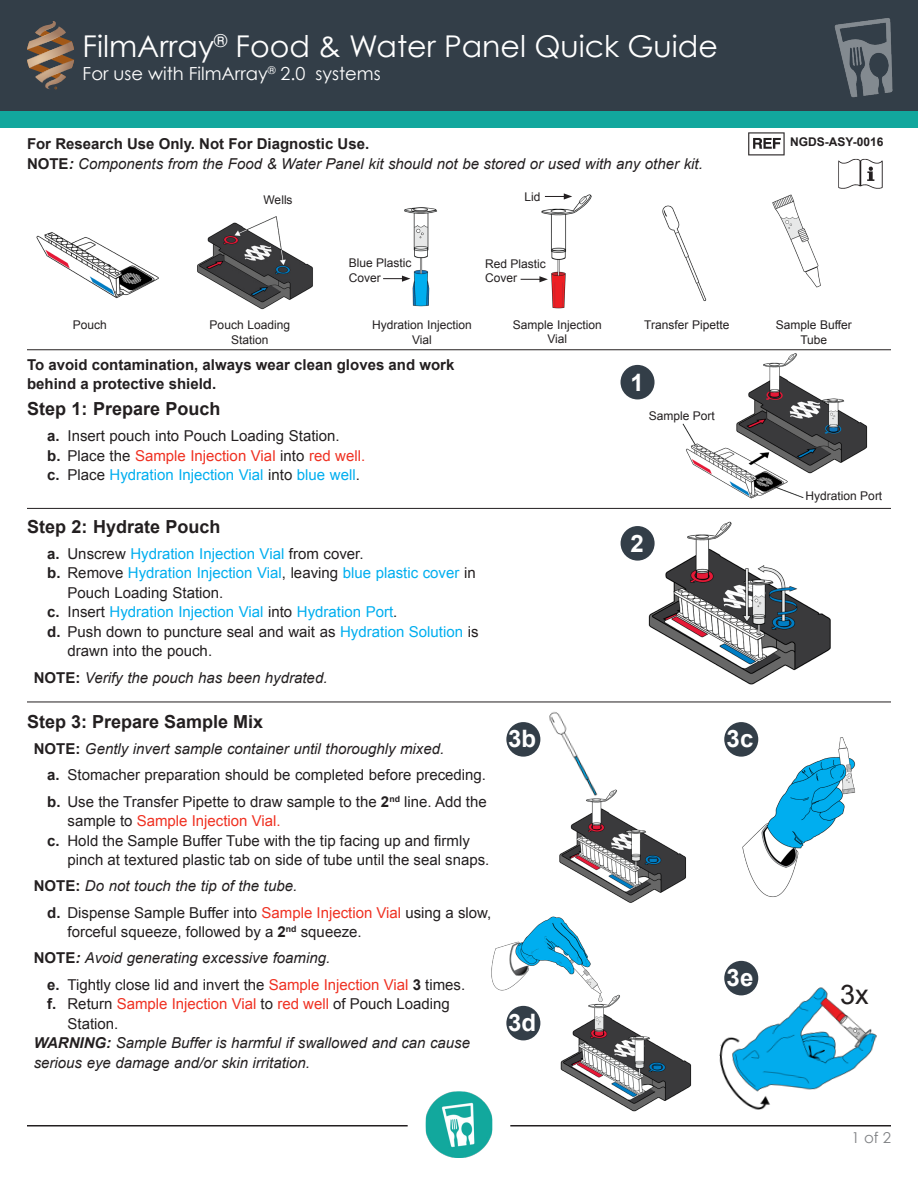
<style>
.page{position:relative;width:918px;height:1188px;background:#fff}
.page>*{position:absolute;margin:0;border:0;box-sizing:border-box;transform-origin:0 0}
.t1{font:30px "Century Gothic";color:#fff}
.t2{font:27px "Arial";color:#231f20}
.t3{font:700 24px "Arial";color:#fff}
.t4{font:700 18px "Arial";color:#231f20}
.t5{font:18px "Century Gothic";color:#fff}
.t6{font:15px/19.5px "Arial";color:#231f20}
.t7{font:italic 15px/19.5px "Arial";color:#231f20}
.t8{font:15px/19.5px "Arial";color:#00aeef}
.t9{font:700 15px/19.5px "Arial";color:#231f20}
.t10{font:15px "Arial";color:#ef3122}
.t11{font:15px "Century Gothic";color:#808285}
.t12{font:12px "Arial";color:#231f20}
.t13{font:700 12px "Arial";color:#231f20}
.s1{font-weight:700;font-style:normal}
.s2{font-weight:700}
.s3{font-weight:700;color:#231f20}
.s4{color:#231f20}
.s5{color:#00aeef}
.s6{color:#ef3122}
</style>
<div class="page">
<img style="left:662px;top:205px;width:45px;height:97px">
<img style="left:749px;top:132px;width:36px;height:23px">
<img style="left:724px;top:733px;width:132px;height:164px">
<img style="left:559px;top:825px;width:127px;height:78px">
<img style="left:506px;top:701px;width:132px;height:124px">
<img style="left:650px;top:350px;width:230px;height:158px">
<img style="left:638px;top:521px;width:203px;height:181px">
<img style="left:491px;top:916px;width:107px;height:75px">
<img style="left:555px;top:985px;width:146px;height:142px">
<img style="left:197px;top:216px;width:116px;height:94px">
<img style="left:402px;top:207px;width:35px;height:100px">
<img style="left:772px;top:185px;width:102px;height:103px">
<img style="left:36px;top:232px;width:123px;height:67px">
<img style="left:839px;top:159px;width:44px;height:29px">
<hr style="left:27px;top:349px;width:864px;height:1px;background:#231f20">
<hr style="left:27px;top:508px;width:864px;height:1px;background:#231f20">
<hr style="left:27px;top:702px;width:864px;height:1px;background:#231f20">
<hr style="left:27px;top:1125px;width:864px;height:1px;background:#231f20">
<svg style="left:399px;top:1091px;width:120px;height:67px"></svg>
<div style="left:506px;top:722px;width:34px;height:35px;background:#333e48;border-radius:50%"></div>
<div style="left:621px;top:365px;width:34px;height:34px;background:#333e48;border-radius:50%"></div>
<div style="left:621px;top:526px;width:34px;height:35px;background:#333e48;border-radius:50%"></div>
<div style="left:506px;top:1006px;width:34px;height:34px;background:#333e48;border-radius:50%"></div>
<div style="left:724px;top:722px;width:34px;height:35px;background:#333e48;border-radius:50%"></div>
<div style="left:724px;top:961px;width:34px;height:34px;background:#333e48;border-radius:50%"></div>
<svg style="left:383px;top:276px;width:27px;height:6px"></svg>
<img style="left:520px;top:194px;width:72px;height:115px">
<div style="left:0;top:0;width:918px;height:111px;background:#333e48"></div>
<img style="left:834px;top:18px;width:59px;height:80px">
<svg style="left:27px;top:21px;width:47px;height:68px"></svg>
<div style="left:0;top:111px;width:918px;height:17px;background:#12a79d"></div>
<img style="left:714px;top:964px;width:168px;height:163px">
<svg style="left:545px;top:193px;width:27px;height:7px"></svg>
<svg style="left:521px;top:276px;width:27px;height:6px"></svg>
<h1 class="t1" style="left:83px;top:28px;width:637px">FilmArray<sup>®</sup> Food &amp; Water Panel Quick Guide</h1>
<p class="t5" style="left:83px;top:63px;width:300px">For use with FilmArray<sup>®</sup> 2.0 systems</p>
<p class="t9" style="left:27px;top:135px;width:344px">For Research Use Only. Not For Diagnostic Use.</p>
<p class="t7" style="left:27px;top:154px;width:677px"><span class="s1">NOTE</span><span class="s2">:</span> Components from the Food &amp; Water Panel kit should not be stored or used with any other kit.</p>
<p class="t12" style="left:264px;top:192px;width:31px">Wells</p>
<p class="t12" style="left:525px;top:189px;width:18px">Lid</p>
<p class="t12" style="left:349px;top:255px;width:64px">Blue Plastic</p>
<p class="t12" style="left:349px;top:270px;width:34px">Cover</p>
<p class="t12" style="left:485px;top:256px;width:62px">Red Plastic</p>
<p class="t12" style="left:485px;top:270px;width:34px">Cover</p>
<p class="t12" style="left:73px;top:317px;width:36px">Pouch</p>
<p class="t12" style="left:210px;top:317px;width:82px">Pouch Loading</p>
<p class="t12" style="left:231px;top:332px;width:39px">Station</p>
<p class="t12" style="left:372px;top:317px;width:101px">Hydration Injection</p>
<p class="t12" style="left:412px;top:332px;width:21px">Vial</p>
<p class="t9" style="left:27px;top:355px;width:429px">To avoid contamination, always wear clean gloves and work behind a protective shield.</p>
<p class="t4" style="left:27px;top:397px;width:195px">Step 1: Prepare Pouch</p>
<p class="t6" style="left:47px;top:426px;width:294px"><span class="s2">a.</span> Insert pouch into Pouch Loading Station.</p>
<p class="t10" style="left:47px;top:446px;width:320px"><span class="s3">b.</span> <span class="s4">Place the</span> Sample Injection Vial <span class="s4">into</span> red well.</p>
<p class="t8" style="left:47px;top:465px;width:314px"><span class="s3">c.</span> <span class="s4">Place</span> Hydration Injection Vial <span class="s4">into</span> blue well<span class="s4">.</span></p>
<p class="t12" style="left:513px;top:316px;width:91px">Sample Injection</p>
<p class="t12" style="left:547px;top:331px;width:21px">Vial</p>
<p class="t4" style="left:27px;top:515px;width:195px">Step 2: Hydrate Pouch</p>
<p class="t8" style="left:47px;top:544px;width:318px"><span class="s3">a.</span> <span class="s4">Unscrew</span> Hydration Injection Vial <span class="s4">from cover.</span></p>
<p class="t8" style="left:68px;top:564px;width:410px;text-indent:-20px"><span class="s3">b.</span> <span class="s4">Remove</span> Hydration Injection Vial<span class="s4">, leaving</span> blue plastic cover <span class="s4">in<br>Pouch Loading Station.</span></p>
<p class="t8" style="left:47px;top:603px;width:352px"><span class="s3">c.</span> <span class="s4">Insert</span> Hydration Injection Vial <span class="s4">into</span> Hydration Port<span class="s4">.</span></p>
<p class="t6" style="left:68px;top:622px;width:413px;text-indent:-20px"><span class="s2">d.</span> Push down to puncture seal and wait as <span class="s5">Hydration Solution</span> is drawn into the pouch.</p>
<p class="t7" style="left:34px;top:668px;width:295px"><span class="s1">NOTE:</span> Verify the pouch has been hydrated.</p>
<p class="t4" style="left:27px;top:710px;width:238px">Step 3: Prepare Sample Mix</p>
<p class="t7" style="left:34px;top:739px;width:412px"><span class="s1">NOTE:</span> Gently invert sample container until thoroughly mixed.</p>
<p class="t6" style="left:47px;top:766px;width:440px"><span class="s2">a.</span> Stomacher preparation should be completed before preceding.</p>
<p class="t6" style="left:68px;top:792px;width:421px;text-indent:-20px"><span class="s2">b.</span> Use the Transfer Pipette to draw sample to the <span class="s2">2</span><sup>nd</sup> line. Add the sample to <span class="s6">Sample Injection Vial.</span></p>
<p class="t6" style="left:68px;top:831px;width:423px;text-indent:-20px"><span class="s2">c.</span> Hold the Sample Buffer Tube with the tip facing up and firmly pinch at textured plastic tab on side of tube until the seal snaps.</p>
<p class="t7" style="left:34px;top:877px;width:265px"><span class="s1">NOTE:</span> Do not touch the tip of the tube.</p>
<p class="t6" style="left:68px;top:903px;width:425px;text-indent:-20px"><span class="s2">d.</span> Dispense Sample Buffer into <span class="s6">Sample Injection Vial</span> using a slow, forceful squeeze, followed by a <span class="s2">2</span><sup>nd</sup> squeeze.</p>
<p class="t7" style="left:34px;top:949px;width:298px"><span class="s1">NOTE</span><span class="s2">:</span> Avoid generating excessive foaming.</p>
<p class="t6" style="left:47px;top:975px;width:419px"><span class="s2">e.</span> Tightly close lid and invert the <span class="s6">Sample Injection Vial</span> <span class="s2">3</span> times.</p>
<p class="t6" style="left:68px;top:994px;width:384px;text-indent:-20px"><span class="s2">f.</span> Return <span class="s6">Sample Injection Vial</span> to <span class="s6">red well</span> of Pouch Loading<br>Station.</p>
<p class="t7" style="left:34px;top:1033px;width:438px"><span class="s2">WARNING:</span> Sample Buffer is harmful if swallowed and can cause serious eye damage and/or skin irritation.</p>
<p class="t3" style="left:508px;top:723px;width:30px">3b</p>
<p class="t3" style="left:508px;top:1007px;width:30px">3d</p>
<p class="t12" style="left:644px;top:317px;width:87px">Transfer Pipette</p>
<p class="t3" style="left:630px;top:367px;width:15px">1</p>
<p class="t12" style="left:649px;top:408px;width:68px">Sample Port</p>
<p class="t3" style="left:630px;top:528px;width:15px">2</p>
<p class="t3" style="left:727px;top:723px;width:28px">3c</p>
<p class="t3" style="left:727px;top:962px;width:28px">3e</p>
<p class="t13" style="left:790px;top:134px;width:95px">NGDS-ASY-0016</p>
<p class="t12" style="left:776px;top:317px;width:78px">Sample Buffer</p>
<p class="t12" style="left:800px;top:332px;width:28px">Tube</p>
<p class="t12" style="left:806px;top:488px;width:78px">Hydration Port</p>
<p class="t2" style="left:840px;top:977px;width:30px">3x</p>
<p class="t11" style="left:852px;top:1128px;width:41px">1 of 2</p>
</div>
